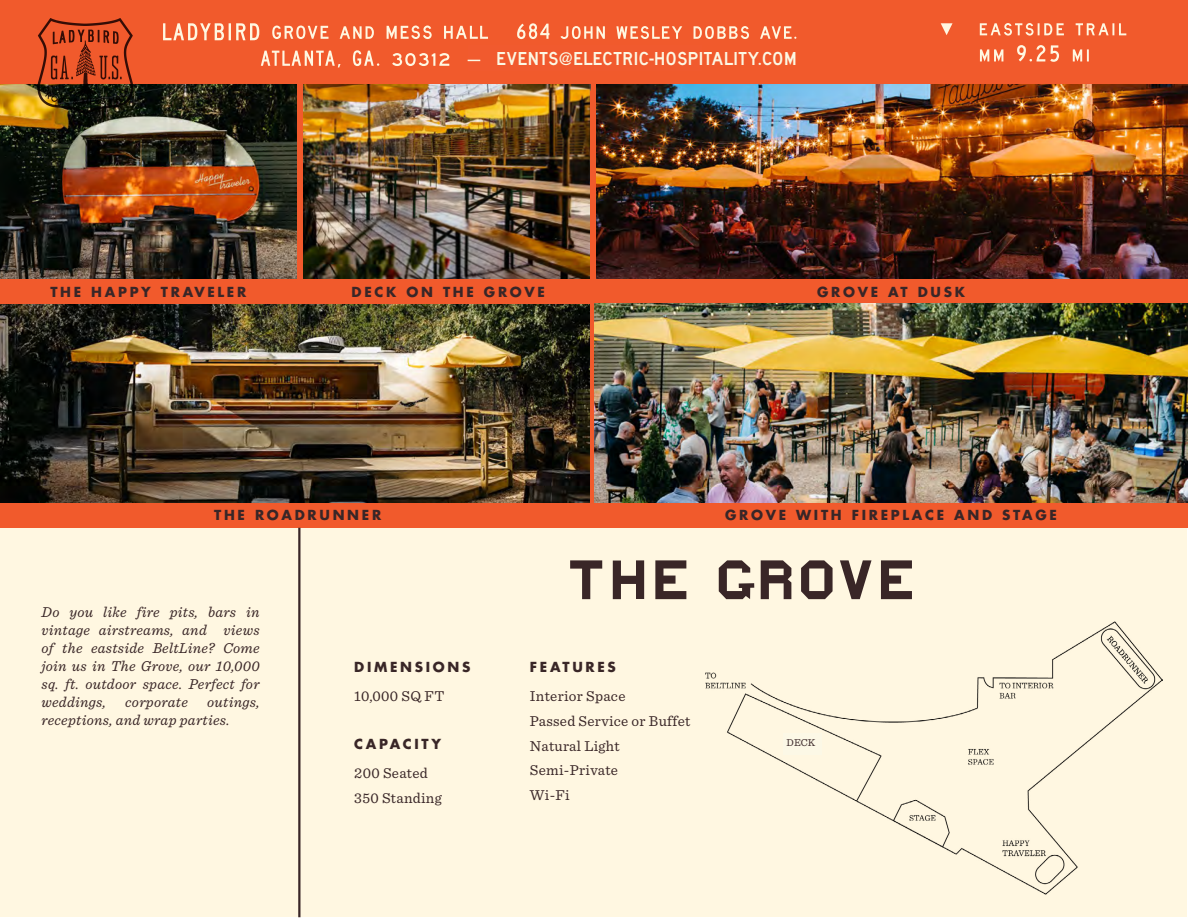
<style>
.page{position:relative;width:1188px;height:918px;background:#fff}
.page>*{position:absolute;margin:0;border:0;box-sizing:border-box;transform-origin:0 0}
.t1{font:51px "Wall Sign JNL";letter-spacing:.12em;color:#392627}
.t2{font:19.5px "Saa Series DD";color:#fcf8e4}
.t3{font:italic 15px/18px "Sentinel";letter-spacing:.02em;color:#392627;text-align:justify}
.t4{font:15px/24.8px "Sentinel";letter-spacing:.02em;color:#392627}
.t5{font:700 13.5px "Futura Std";letter-spacing:.2em;color:#392627}
.t6{font:10.5px "Sentinel";color:#392627}
</style>
<div class="page">
<div style="left:1px;top:1px;width:1186px;height:916px;background:#fff7e1"></div>
<div style="left:0;top:0;width:1188px;height:85px;background:#f15a2c"></div>
<svg style="left:980px;top:45px;width:109px;height:17px"></svg>
<svg style="left:980px;top:23px;width:146px;height:13px"></svg>
<svg style="left:941px;top:23px;width:12px;height:12px"></svg>
<svg style="left:163px;top:23px;width:633px;height:17px"></svg>
<img style="left:0;top:304px;width:591px;height:199px">
<img style="left:596px;top:85px;width:592px;height:418px">
<div style="left:0;top:279px;width:1188px;height:25px;background:#f15a2c"></div>
<div style="left:0;top:503px;width:1188px;height:25px;background:#f15a2c"></div>
<hr style="left:298px;top:528px;width:2px;height:389px;background:#392627">
<svg style="left:591px;top:85px;width:5px;height:418px"></svg>
<img style="left:0;top:85px;width:590px;height:194px">
<div style="left:590px;top:91px;width:5px;height:207px;background:#f15a2c"></div>
<svg style="left:38px;top:18px;width:95px;height:99px"></svg>
<div style="left:298px;top:84px;width:5px;height:195px;background:#f15a2c"></div>
<img style="left:706px;top:621px;width:457px;height:274px">
<div style="left:739px;top:583px;width:15px;height:5px;background:#392627"></div>
<div style="left:783px;top:734px;width:39px;height:21px;background:#fcf8e6"></div>
<svg style="left:261px;top:50px;width:220px;height:18px"></svg>
<h2 class="t2" style="left:496px;top:48px;width:302px">EVENTS@ELECTRIC-HOSPITALITY.COM</h2>
<p class="t5" style="left:50px;top:283px;width:197px">THE HAPPY TRAVELER</p>
<p class="t5" style="left:352px;top:283px;width:195px">DECK ON THE GROVE</p>
<p class="t5" style="left:817px;top:283px;width:150px">GROVE AT DUSK</p>
<p class="t5" style="left:214px;top:506px;width:169px">THE ROADRUNNER</p>
<p class="t5" style="left:725px;top:506px;width:333px">GROVE WITH FIREPLACE AND STAGE</p>
<p class="t3" style="left:42px;top:602px;width:220px">Do you like fire pits, bars in vintage airstreams, and views of the eastside BeltLine? Come join us in The Grove, our 10,000 sq. ft. outdoor space. Perfect for weddings,</p>
<p class="t3" style="left:42px;top:692px;width:220px;text-indent:166px">outings, receptions, and wrap parties.</p>
<p class="t3" style="left:125px;top:692px;width:64px">corporate</p>
<h1 class="t1" style="left:569px;top:549px;width:346px">THE GROVE</h1>
<p class="t5" style="left:354px;top:658px;width:118px">DIMENSIONS</p>
<p class="t5" style="left:530px;top:658px;width:87px">FEATURES</p>
<p class="t4" style="left:354px;top:683px;width:92px">10,000 SQ FT</p>
<p class="t4" style="left:530px;top:683px;width:162px">Interior Space<br>Passed Service or Buffet<br>Natural Light<br>Semi-Private<br>Wi-Fi</p>
<p class="t5" style="left:354px;top:735px;width:88px">CAPACITY</p>
<p class="t6" style="left:787px;top:735px;width:30px">DECK</p>
<p class="t4" style="left:354px;top:760px;width:89px">200 Seated<br>350 Standing</p>
</div>
